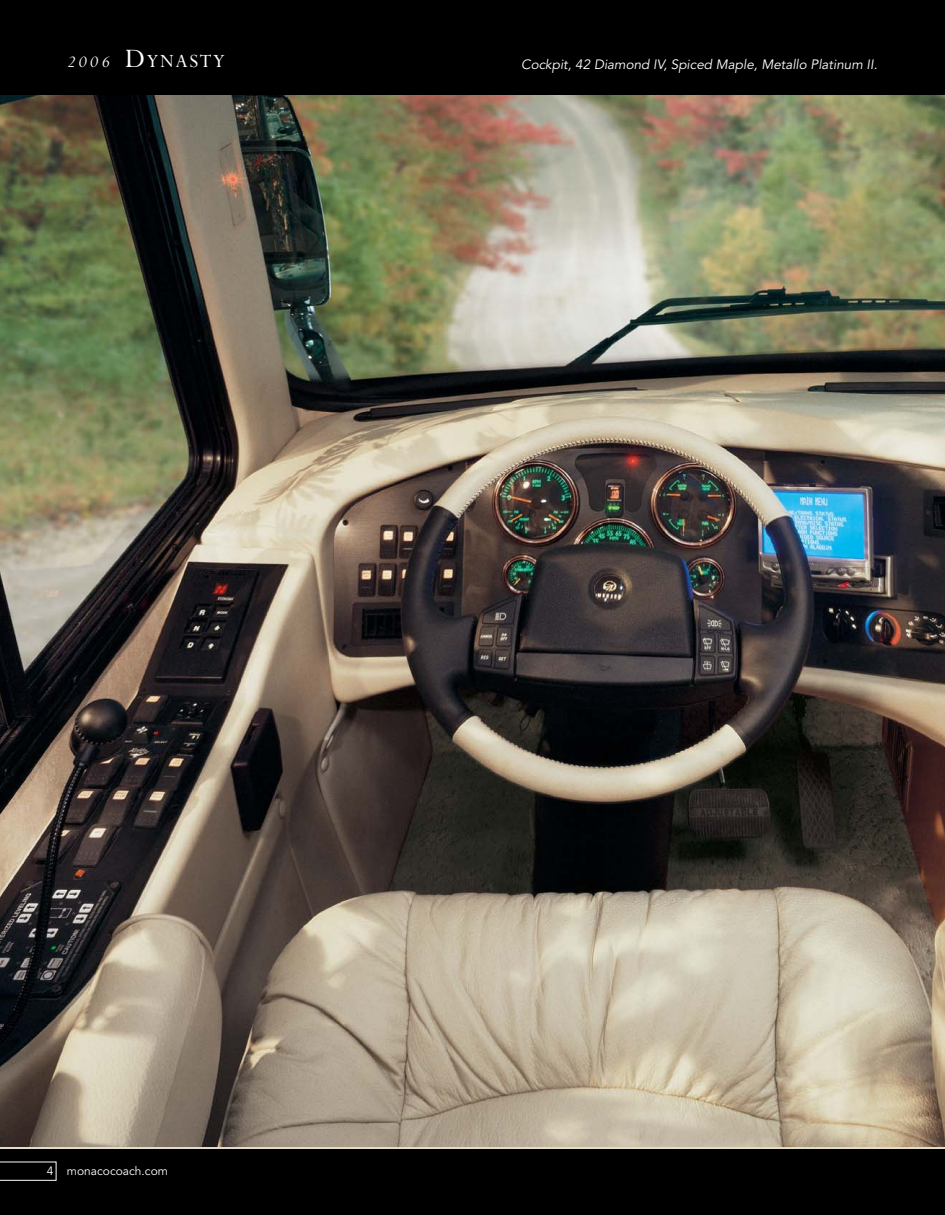
<style>
.page{position:relative;width:945px;height:1215px;background:#fff}
.page>*{position:absolute;margin:0;border:0;box-sizing:border-box;transform-origin:0 0}
.t1{font:21px "Perpetua";letter-spacing:.07em;color:#fff}
.t2{font:italic 13.5px "Avenir";color:#fff}
.t3{font:12px "Avenir";color:#fff}
.s1{font-style:italic;font-size:18px}
.s2{font-size:30px}
</style>
<div class="page">
<img style="left:0;top:94px;width:945px;height:1053px">
<div style="left:0;top:0;width:945px;height:94px;background:#000"></div>
<div style="left:0;top:1147px;width:945px;height:68px;background:#000"></div>
<svg style="left:0;top:1162px;width:56px;height:19px"></svg>
<hr style="left:0;top:1147px;width:945px;height:2px;background:#e4ddc5">
<h1 class="t1" style="left:68px;top:54px;width:159px"><span class="s1">2006</span> <span class="s2">D</span>YNASTY</h1>
<p class="t2" style="left:521px;top:59px;width:358px">Cockpit, 42 Diamond IV, Spiced Maple, Metallo Platinum II.</p>
<p class="t3" style="left:47px;top:1166px;width:123px">4 monacocoach.com</p>
</div>
